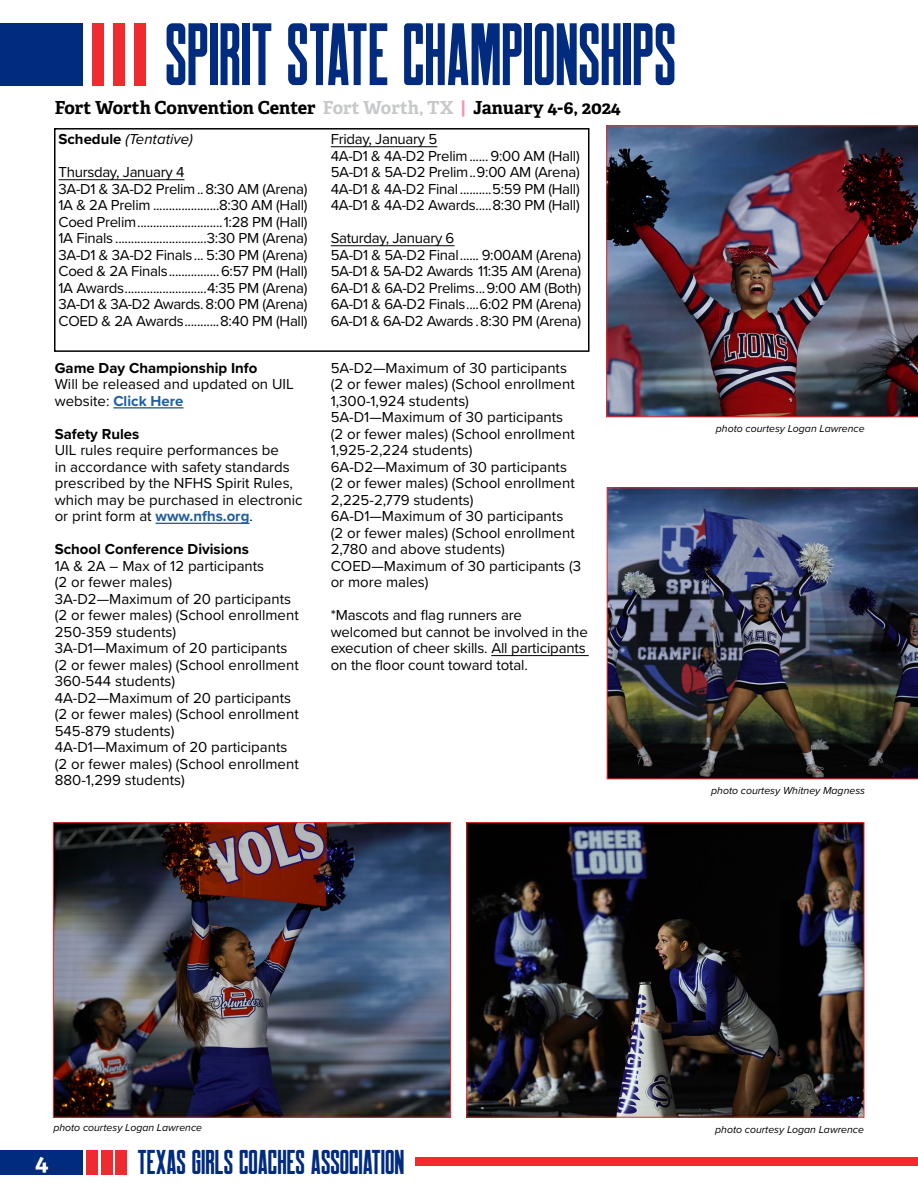
<style>
.page{position:relative;width:918px;height:1188px;background:#fff}
.page>*{position:absolute;margin:0;border:0;box-sizing:border-box;transform-origin:0 0}
.t1{font:88.5px "Robinson";color:#012b7f;scale:.91 1}
.t2{font:34.5px "Robinson";color:#012b7f}
.t3{font:700 24px "Adelle";color:#fff}
.t4{font:700 18px "Adelle";letter-spacing:-.005em;color:#000}
.t5{font:15px/16.5px "Proxima Nova";color:#000}
.t6{font:15px/16.5px "Proxima Nova";letter-spacing:-.02em;color:#000}
.t7{font:700 15px "Proxima Nova";color:#000}
.t8{font:italic 15px "Proxima Nova";color:#000}
.t9{font:italic 10.5px "Proxima Nova";color:#000}
.s1{color:#c7c8ca}
.s2{color:#f497b2}
.s3{font-weight:700;font-style:normal}
.s4{font-weight:700;color:#215e9e}
</style>
<div class="page">
<div style="left:0;top:1150px;width:83px;height:25px;background:#012b7f"></div>
<div style="left:86px;top:1150px;width:12px;height:25px;background:#ef2b2f"></div>
<div style="left:101px;top:1150px;width:12px;height:25px;background:#ef2b2f"></div>
<div style="left:116px;top:1150px;width:11px;height:25px;background:#ef2b2f"></div>
<div style="left:416px;top:1158px;width:502px;height:8px;background:#ef2b2f"></div>
<div style="left:0;top:23px;width:83px;height:63px;background:#012b7f"></div>
<div style="left:92px;top:23px;width:12px;height:63px;background:#ef2b2f"></div>
<div style="left:113px;top:23px;width:12px;height:63px;background:#ef2b2f"></div>
<div style="left:134px;top:23px;width:12px;height:63px;background:#ef2b2f"></div>
<img style="left:468px;top:824px;width:394px;height:292px">
<div style="left:466px;top:822px;width:398px;height:296px;border:1px solid #ef2b2f"></div>
<img style="left:606px;top:125px;width:312px;height:292px">
<hr style="left:58px;top:179px;width:126px;height:1px;background:#000">
<hr style="left:331px;top:146px;width:106px;height:1px;background:#000">
<hr style="left:331px;top:245px;width:124px;height:1px;background:#000">
<div style="left:54px;top:128px;width:536px;height:224px;border:2px solid #000"></div>
<hr style="left:113px;top:407px;width:71px;height:2px;background:#215e9e">
<hr style="left:156px;top:523px;width:93px;height:1px;background:#215e9e">
<hr style="left:491px;top:655px;width:98px;height:1px;background:#000">
<img style="left:607px;top:487px;width:311px;height:292px">
<img style="left:55px;top:824px;width:394px;height:292px">
<div style="left:53px;top:822px;width:398px;height:296px;border:1px solid #ef2b2f"></div>
<h1 class="t1" style="left:165px;top:10px;width:563px">SPIRIT STATE CHAMPIONSHIPS</h1>
<p class="t4" style="left:55px;top:96px;width:568px">Fort Worth Convention Center <span class="s1">Fort Worth, TX</span> <span class="s2">|</span> January 4-6, 2024</p>
<p class="t8" style="left:58px;top:128px;width:136px"><span class="s3">Schedule</span> (Tentative)</p>
<p class="t6" style="left:58px;top:163px;width:251px">Thursday, January 4<br>3A-D1 &amp; 3A-D2 Prelim..8:30 AM (Arena)<br>1A &amp; 2A Prelim .....................8:30 AM (Hall)<br>Coed Prelim...........................1:28 PM (Hall)<br>1A Finals .............................3:30 PM (Arena)<br>3A-D1 &amp; 3A-D2 Finals... 5:30 PM (Arena)<br>Coed &amp; 2A Finals................6:57 PM (Hall)<br>1A Awards..........................4:35 PM (Arena)<br>3A-D1 &amp; 3A-D2 Awards. 8:00 PM (Arena)<br>COED &amp; 2A Awards...........8:40 PM (Hall)</p>
<p class="t6" style="left:331px;top:130px;width:251px">Friday, January 5<br>4A-D1 &amp; 4A-D2 Prelim......9:00 AM (Hall)<br>5A-D1 &amp; 5A-D2 Prelim..9:00 AM (Arena)<br>4A-D1 &amp; 4A-D2 Final ..........5:59 PM (Hall)<br>4A-D1 &amp; 4A-D2 Awards.....8:30 PM (Hall)</p>
<p class="t6" style="left:331px;top:229px;width:252px">Saturday, January 6<br>5A-D1 &amp; 5A-D2 Final...... 9:00AM (Arena)<br>5A-D1 &amp; 5A-D2 Awards 11:35 AM (Arena)<br>6A-D1 &amp; 6A-D2 Prelims...9:00 AM (Both)<br>6A-D1 &amp; 6A-D2 Finals....6:02 PM (Arena)<br>6A-D1 &amp; 6A-D2 Awards .8:30 PM (Arena)</p>
<p class="t7" style="left:55px;top:357px;width:204px">Game Day Championship Info</p>
<p class="t5" style="left:55px;top:375px;width:241px">Will be released and updated on UIL website: <span class="s4">Click Here</span></p>
<p class="t7" style="left:55px;top:423px;width:86px">Safety Rules</p>
<p class="t5" style="left:55px;top:441px;width:249px">UIL rules require performances be<br>in accordance with safety standards prescribed by the NFHS Spirit Rules, which may be purchased in electronic or print form at <span class="s4">www.nfhs.org</span>.</p>
<p class="t7" style="left:55px;top:538px;width:196px">School Conference Divisions</p>
<p class="t5" style="left:55px;top:557px;width:246px">1A &amp; 2A – Max of 12 participants<br>(2 or fewer males)<br>3A-D2—Maximum of 20 participants (2 or fewer males) (School enrollment<br>250-359 students)<br>3A-D1—Maximum of 20 participants (2 or fewer males) (School enrollment<br>360-544 students)<br>4A-D2—Maximum of 20 participants (2 or fewer males) (School enrollment<br>545-879 students)<br>4A-D1—Maximum of 20 participants (2 or fewer males) (School enrollment<br>880-1,299 students)</p>
<p class="t5" style="left:331px;top:359px;width:252px">5A-D2—Maximum of 30 participants (2 or fewer males) (School enrollment<br>1,300-1,924 students)<br>5A-D1—Maximum of 30 participants<br>(2 or fewer males) (School enrollment<br>1,925-2,224 students)<br>6A-D2—Maximum of 30 participants (2 or fewer males) (School enrollment<br>2,225-2,779 students)<br>6A-D1—Maximum of 30 participants<br>(2 or fewer males) (School enrollment<br>2,780 and above students)<br>COED—Maximum of 30 participants (3 or more males)</p>
<p class="t5" style="left:331px;top:606px;width:259px">*Mascots and flag runners are welcomed but cannot be involved in the execution of cheer skills. All participants on the floor count toward total.</p>
<p class="t9" style="left:716px;top:421px;width:150px">photo courtesy Logan Lawrence</p>
<p class="t9" style="left:711px;top:783px;width:155px">photo courtesy Whitney Magness</p>
<p class="t9" style="left:53px;top:1120px;width:150px">photo courtesy Logan Lawrence</p>
<h3 class="t3" style="left:35px;top:1148px;width:15px">4</h3>
<h2 class="t2" style="left:138px;top:1145px;width:268px">TEXAS GIRLS COACHES ASSOCIATION</h2>
<p class="t9" style="left:715px;top:1121px;width:150px">photo courtesy Logan Lawrence</p>
</div>
